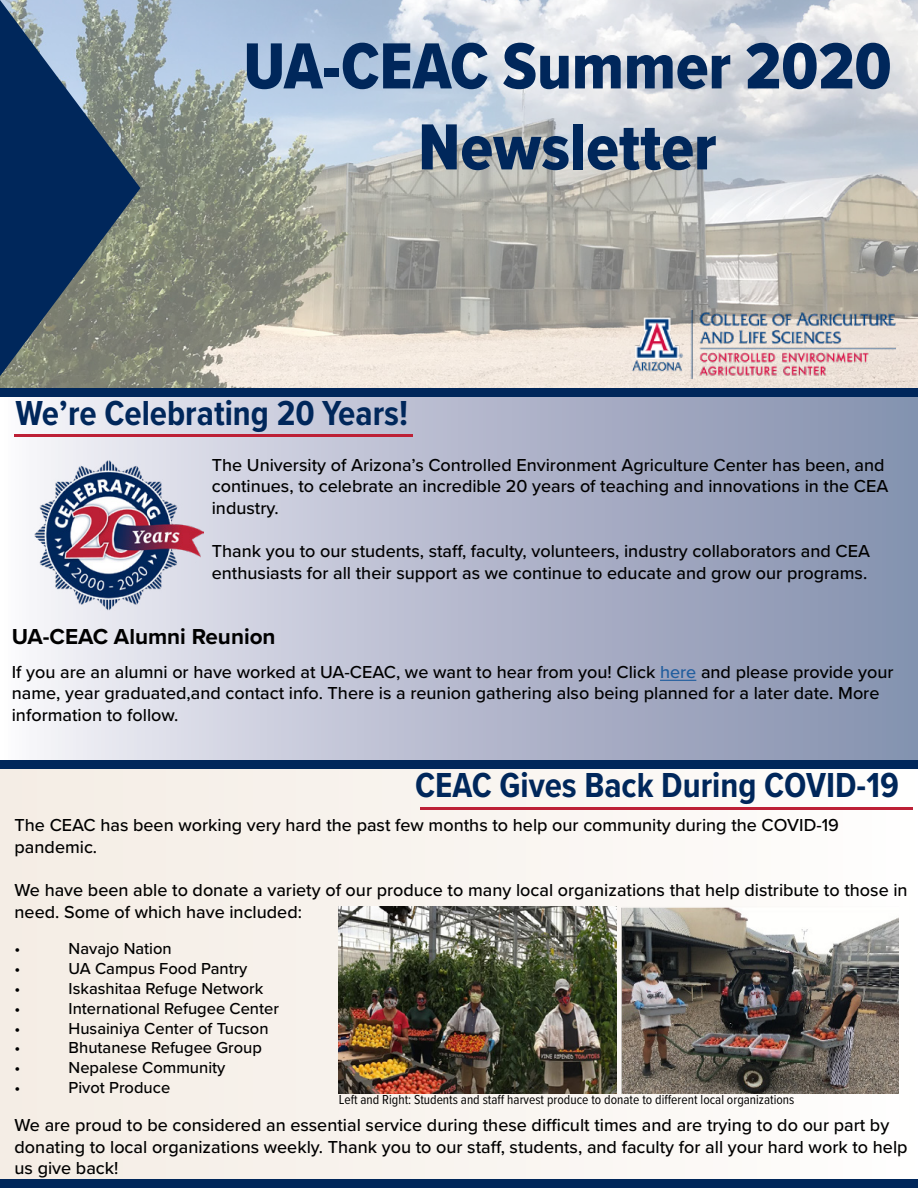
<style>
.page{position:relative;width:918px;height:1188px;background:#fff}
.page>*{position:absolute;margin:0;border:0;box-sizing:border-box;transform-origin:0 0}
.t1{font:67.5px/81px "Proxima Nova Cond Extrabld";color:#00275b;text-align:center}
.t2{font:700 36px "Proxima Nova Cond";color:#00275b}
.t3{font:700 22.5px "Proxima Nova";color:#000}
.t4{font:500 18px/21.6px "Proxima Nova";color:#000}
.t5{font:500 16.5px "Proxima Nova";color:#000}
.t6{font:13.5px "Proxima Nova Cond";color:#000}
.s1{color:#215e9e}
</style>
<div class="page">
<img style="left:0;top:0;width:918px;height:388px">
<div style="left:0;top:760px;width:918px;height:419px;background:linear-gradient(to right,#f3ece3,#fefdfc)"></div>
<div style="left:0;top:397px;width:918px;height:369px;background:linear-gradient(to right,#f3f1f7,#808bab)"></div>
<svg style="left:0;top:0;width:140px;height:376px;background:#475f76"></svg>
<img style="left:33px;top:461px;width:171px;height:150px">
<img style="left:339px;top:907px;width:277px;height:186px">
<hr style="left:15px;top:434px;width:398px;height:3px;background:#bd2036">
<hr style="left:420px;top:808px;width:493px;height:2px;background:#bd2036">
<div style="left:0;top:760px;width:918px;height:9px;background:#00275b"></div>
<div style="left:0;top:1179px;width:918px;height:9px;background:#00275b"></div>
<img style="left:621px;top:907px;width:278px;height:187px">
<div style="left:0;top:388px;width:918px;height:9px;background:#00275b"></div>
<hr style="left:660px;top:680px;width:36px;height:1px;background:#215e9e">
<img style="left:633px;top:311px;width:262px;height:69px">
<h1 class="t1" style="left:243px;top:24px;width:650px">UA-CEAC Summer 2020<br>Newsletter</h1>
<h2 class="t2" style="left:15px;top:387px;width:394px">We’re Celebrating 20 Years!</h2>
<p class="t4" style="left:212px;top:453px;width:678px">The University of Arizona’s Controlled Environment Agriculture Center has been, and continues, to celebrate an incredible 20 years of teaching and innovations in the CEA industry.</p>
<p class="t4" style="left:212px;top:539px;width:660px">Thank you to our students, staff, faculty, volunteers, industry collaborators and CEA enthusiasts for all their support as we continue to educate and grow our programs.</p>
<p class="t3" style="left:12px;top:619px;width:265px">UA-CEAC Alumni Reunion</p>
<p class="t4" style="left:12px;top:660px;width:883px">If you are an alumni or have worked at UA-CEAC, we want to hear from you! Click <span class="s1">here</span> and please provide your name, year graduated,and contact info. There is a reunion gathering also being planned for a later date. More information to follow.</p>
<h2 class="t2" style="left:415px;top:759px;width:485px">CEAC Gives Back During COVID-19</h2>
<p class="t4" style="left:15px;top:814px;width:826px">The CEAC has been working very hard the past few months to help our community during the COVID-19 pandemic.</p>
<p class="t4" style="left:15px;top:879px;width:895px">We have been able to donate a variety of our produce to many local organizations that help distribute to those in need. Some of which have included:</p>
<p class="t5" style="left:15px;top:937px;width:7px">•</p>
<p class="t5" style="left:69px;top:937px;width:105px">Navajo Nation</p>
<p class="t5" style="left:15px;top:956px;width:7px">•</p>
<p class="t5" style="left:69px;top:956px;width:180px">UA Campus Food Pantry</p>
<p class="t5" style="left:15px;top:976px;width:7px">•</p>
<p class="t5" style="left:69px;top:976px;width:196px">Iskashitaa Refuge Network</p>
<p class="t5" style="left:15px;top:996px;width:7px">•</p>
<p class="t5" style="left:69px;top:996px;width:212px">International Refugee Center</p>
<p class="t5" style="left:15px;top:1016px;width:7px">•</p>
<p class="t5" style="left:69px;top:1016px;width:201px">Husainiya Center of Tucson</p>
<p class="t5" style="left:15px;top:1036px;width:7px">•</p>
<p class="t5" style="left:69px;top:1036px;width:195px">Bhutanese Refugee Group</p>
<p class="t5" style="left:15px;top:1055px;width:7px">•</p>
<p class="t5" style="left:69px;top:1055px;width:158px">Nepalese Community</p>
<p class="t5" style="left:15px;top:1075px;width:7px">•</p>
<p class="t5" style="left:69px;top:1075px;width:103px">Pivot Produce</p>
<p class="t6" style="left:339px;top:1090px;width:457px">Left and Right: Students and staff harvest produce to donate to different local organizations</p>
<p class="t4" style="left:15px;top:1114px;width:895px">We are proud to be considered an essential service during these difficult times and are trying to do our part by donating to local organizations weekly. Thank you to our staff, students, and faculty for all your hard work to help us give back!</p>
</div>
